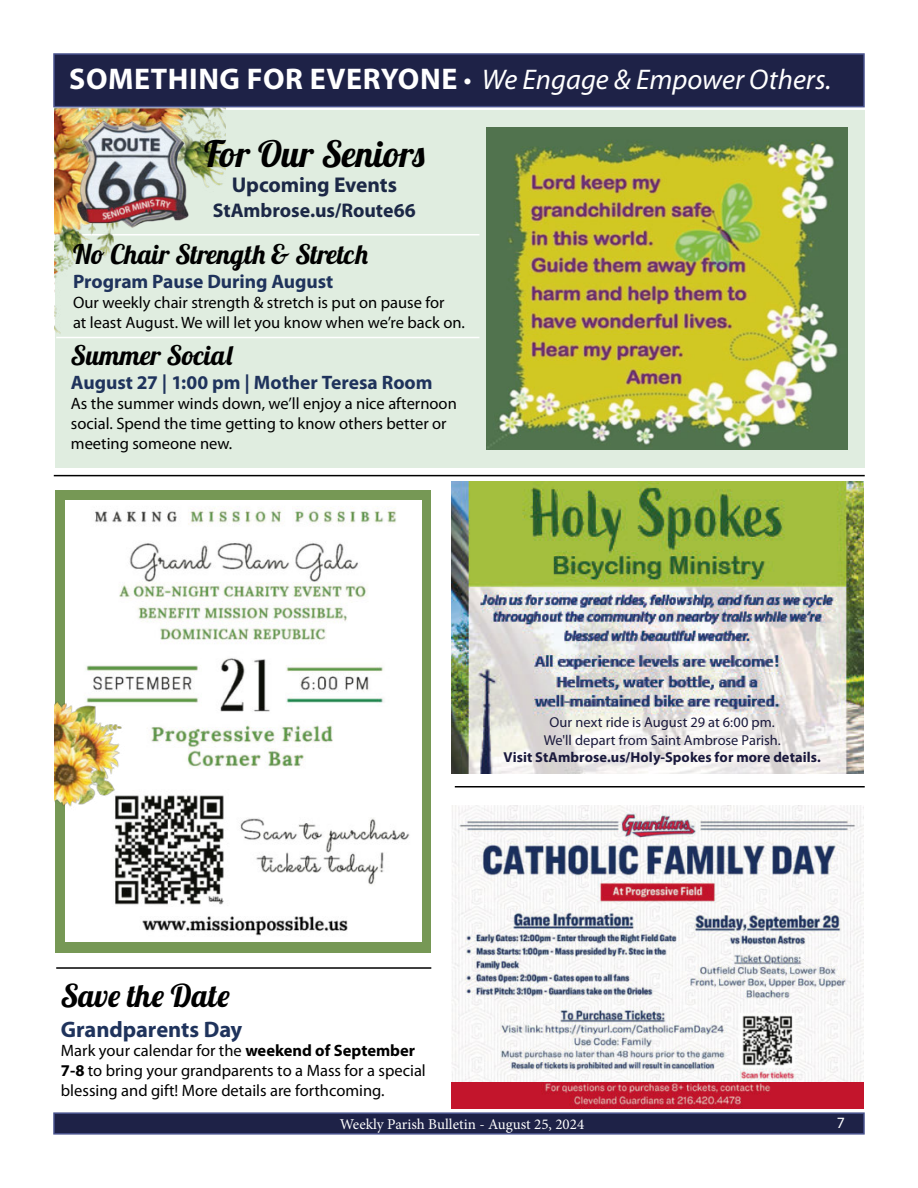
<style>
.page{position:relative;width:918px;height:1188px;background:#fff}
.page>*{position:absolute;margin:0;border:0;box-sizing:border-box;transform-origin:0 0}
.t1{font:36.3px "Lobster 1.4";letter-spacing:-.01em;color:#000}
.t2{font:31.5px "Lobster 1.4";letter-spacing:.005em;color:#000}
.t3{font:italic 28.5px "Myriad Pro";color:#fff}
.t4{font:27px "Lobster 1.4";color:#000}
.t5{font:700 22.5px "Myriad Pro";letter-spacing:-.005em;color:#1f335c}
.t6{font:700 21.45px "Myriad Pro";letter-spacing:-.005em;color:#1c2846}
.t7{font:700 19.8px "Myriad Pro";letter-spacing:-.005em;color:#1c2846}
.t8{font:700 19.5px "Myriad Pro";letter-spacing:-.005em;color:#1f335c}
.t9{font:16.5px/19.8px "Myriad Pro";color:#000}
.t10{font:15.75px "Myriad Pro";color:#fff}
.t11{font:15px "Minion Pro";color:#fff}
.t12{font:14.4px/17.2px "Myriad Pro";color:#1a193c;text-align:center}
.t13{font:700 14.4px "Myriad Pro";letter-spacing:.005em;color:#1a193c}
.s1{font-weight:700;font-style:normal;font-size:30px}
.s2{font-weight:700}
</style>
<div class="page">
<div style="left:53px;top:1112px;width:812px;height:23px;background:#1e2247;border:2px solid #49538e"></div>
<div style="left:53px;top:53px;width:812px;height:54px;background:#1e2247;border:2px solid #49538e"></div>
<div style="left:56px;top:110px;width:809px;height:358px;background:#e0ede0"></div>
<hr style="left:56px;top:234px;width:423px;height:2px;background:#fff">
<img style="left:55px;top:106px;width:171px;height:232px">
<hr style="left:455px;top:786px;width:410px;height:2px;background:#000">
<hr style="left:56px;top:967px;width:375px;height:2px;background:#000">
<img style="left:452px;top:482px;width:411px;height:292px">
<hr style="left:56px;top:337px;width:423px;height:1px;background:#fff">
<hr style="left:54px;top:475px;width:811px;height:1px;background:#000">
<img style="left:73px;top:117px;width:116px;height:112px">
<img style="left:487px;top:127px;width:360px;height:323px">
<div style="left:56px;top:490px;width:375px;height:462px;background:#769855"></div>
<img style="left:65px;top:501px;width:357px;height:441px">
<img style="left:55px;top:688px;width:75px;height:134px">
<img style="left:452px;top:806px;width:411px;height:276px">
<img style="left:452px;top:1082px;width:411px;height:26px">
<h3 class="t3" style="left:69px;top:62px;width:764px"><span class="s1">SOMETHING FOR EVERYONE</span> • We Engage &amp; Empower Others.</h3>
<h1 class="t1" style="left:204px;top:131px;width:222px">For Our Seniors</h1>
<h3 class="t6" style="left:232px;top:170px;width:167px">Upcoming Events</h3>
<p class="t7" style="left:213px;top:197px;width:204px">StAmbrose.us/Route66</p>
<h3 class="t4" style="left:73px;top:237px;width:296px">No Chair Strength &amp; Stretch</h3>
<p class="t8" style="left:73px;top:269px;width:262px">Program Pause During August</p>
<p class="t9" style="left:73px;top:292px;width:394px">Our weekly chair strength &amp; stretch is put on pause for<br>at least August. We will let you know when we’re back on.</p>
<h3 class="t4" style="left:71px;top:338px;width:163px">Summer Social</h3>
<p class="t8" style="left:71px;top:370px;width:363px">August 27 | 1:00 pm | Mother Teresa Room</p>
<p class="t9" style="left:71px;top:394px;width:387px">As the summer winds down, we’ll enjoy a nice afternoon social. Spend the time getting to know others better or meeting someone new.</p>
<p class="t12" style="left:544px;top:714px;width:239px">Our next ride is August 29 at 6:00 pm.<br>We'll depart from Saint Ambrose Parish.</p>
<p class="t13" style="left:503px;top:748px;width:319px">Visit StAmbrose.us/Holy-Spokes for more details.</p>
<h2 class="t2" style="left:61px;top:975px;width:170px">Save the Date</h2>
<h3 class="t5" style="left:61px;top:1014px;width:183px">Grandparents Day</h3>
<p class="t9" style="left:61px;top:1041px;width:366px">Mark your calendar for the <span class="s2">weekend of September<br>7-8</span> to bring your grandparents to a Mass for a special blessing and gift! More details are forthcoming.</p>
<p class="t11" style="left:340px;top:1114px;width:246px">Weekly Parish Bulletin - August 25, 2024</p>
<p class="t10" style="left:837px;top:1113px;width:10px">7</p>
</div>
